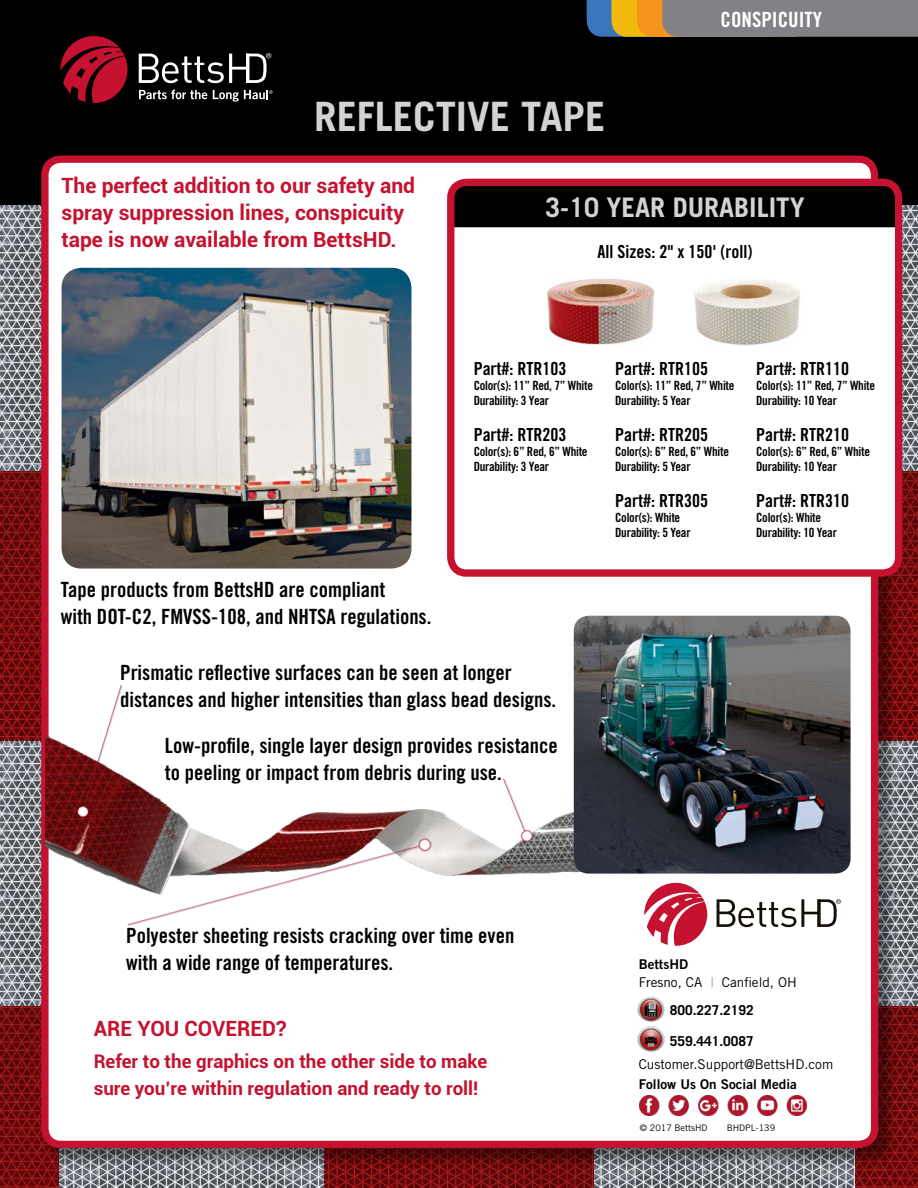
<style>
.page{position:relative;width:918px;height:1188px;background:#fff}
.page>*{position:absolute;margin:0;border:0;box-sizing:border-box;transform-origin:0 0}
.t1{font:700 40.5px "Trade Gothic LT Std";color:#d1d3d4}
.t2{font:700 27px "Trade Gothic LT Std";color:#d1d3d4}
.t3{font:21px/27px "Trade Gothic LT Std Bd Cn 20";color:#000}
.t4{font:700 21px/27px "Roboto";color:#c41230}
.t5{font:21px "Trade Gothic LT Std Bd Cn 20";color:#fff}
.t6{font:700 18.75px/27px "Roboto";color:#c41230}
.t7{font:18px "Trade Gothic LT Std Bd Cn 20";color:#000}
.t8{font:700 13.65px "Trade Gothic LT Std";color:#000}
.t9{font:13.5px "Trade Gothic LT Std";color:#000}
.t10{font:13.5px "Trade Gothic LT Std Bd 2";color:#000}
.t11{font:12.75px/15px "Trade Gothic LT Std Bd Cn 20";letter-spacing:-.02em;color:#000}
.t12{font:9px "Trade Gothic LT Std";color:#000}
.s1{color:#939598}
</style>
<div class="page">
<img style="left:594px;top:1166px;width:262px;height:22px">
<img style="left:58px;top:1166px;width:536px;height:22px">
<img style="left:0;top:205px;width:41px;height:266px">
<img style="left:0;top:471px;width:41px;height:536px">
<img style="left:0;top:1007px;width:57px;height:181px">
<img style="left:902px;top:205px;width:16px;height:266px">
<img style="left:897px;top:471px;width:21px;height:536px">
<img style="left:856px;top:1007px;width:62px;height:181px">
<div style="left:0;top:0;width:918px;height:205px;background:#000"></div>
<div style="left:44px;top:158px;width:853px;height:1008px;background:#000;opacity:.4"></div>
<div style="left:45px;top:159px;width:830px;height:985px;background:#fff;border-radius:16px"></div>
<div style="left:41px;top:156px;width:837px;height:992px;border:7px solid #c41230;border-radius:16px"></div>
<svg style="left:587px;top:0;width:331px;height:37px;background:#8b8576"></svg>
<svg style="left:139px;top:90px;width:68px;height:9px"></svg>
<svg style="left:213px;top:90px;width:60px;height:12px"></svg>
<svg style="left:60px;top:36px;width:68px;height:67px"></svg>
<svg style="left:139px;top:53px;width:132px;height:30px"></svg>
<img style="left:640px;top:1096px;width:167px;height:20px">
<div style="left:451px;top:181px;width:447px;height:394px;background:#fff;border-radius:16px"></div>
<div style="left:455px;top:187px;width:439px;height:40px;background:#000"></div>
<div style="left:447px;top:179px;width:455px;height:398px;border:7px solid #c41230;border-radius:16px"></div>
<img style="left:547px;top:278px;width:108px;height:67px">
<img style="left:694px;top:280px;width:106px;height:66px">
<img style="left:62px;top:268px;width:349px;height:301px">
<img style="left:46px;top:657px;width:528px;height:249px">
<img style="left:574px;top:616px;width:277px;height:258px">
<img style="left:58px;top:680px;width:79px;height:157px">
<img style="left:486px;top:773px;width:62px;height:85px">
<img style="left:123px;top:821px;width:330px;height:105px">
<div style="left:619px;top:857px;width:247px;height:114px;background:#fff;opacity:.3"></div>
<svg style="left:644px;top:883px;width:63px;height:63px"></svg>
<svg style="left:717px;top:899px;width:124px;height:28px"></svg>
<img style="left:637px;top:996px;width:28px;height:26px">
<img style="left:637px;top:1026px;width:28px;height:26px">
<h1 class="t1" style="left:314px;top:91px;width:293px">REFLECTIVE TAPE</h1>
<p class="t5" style="left:721px;top:7px;width:103px">CONSPICUITY</p>
<p class="t4" style="left:62px;top:171px;width:355px">The perfect addition to our safety and spray suppression lines, conspicuity tape is now available from BettsHD.</p>
<p class="t2" style="left:545px;top:191px;width:261px">3-10 YEAR DURABILITY</p>
<p class="t7" style="left:598px;top:241px;width:156px">All Sizes: 2" x 150' (roll)</p>
<p class="t7" style="left:474px;top:357px;width:94px">Part#: RTR103</p>
<p class="t11" style="left:474px;top:378px;width:121px">Color(s): 11” Red, 7” White<br>Durability: 3 Year</p>
<p class="t7" style="left:474px;top:423px;width:94px">Part#: RTR203</p>
<p class="t11" style="left:474px;top:444px;width:115px">Color(s): 6” Red, 6” White<br>Durability: 3 Year</p>
<p class="t7" style="left:615px;top:357px;width:94px">Part#: RTR105</p>
<p class="t11" style="left:615px;top:378px;width:121px">Color(s): 11” Red, 7” White<br>Durability: 5 Year</p>
<p class="t7" style="left:615px;top:423px;width:94px">Part#: RTR205</p>
<p class="t11" style="left:615px;top:444px;width:115px">Color(s): 6” Red, 6” White<br>Durability: 5 Year</p>
<p class="t7" style="left:615px;top:489px;width:94px">Part#: RTR305</p>
<p class="t11" style="left:615px;top:510px;width:77px">Color(s): White<br>Durability: 5 Year</p>
<p class="t7" style="left:756px;top:357px;width:94px">Part#: RTR110</p>
<p class="t11" style="left:756px;top:378px;width:121px">Color(s): 11” Red, 7” White<br>Durability: 10 Year</p>
<p class="t7" style="left:756px;top:423px;width:94px">Part#: RTR210</p>
<p class="t11" style="left:756px;top:444px;width:115px">Color(s): 6” Red, 6” White<br>Durability: 10 Year</p>
<p class="t7" style="left:756px;top:489px;width:94px">Part#: RTR310</p>
<p class="t11" style="left:756px;top:510px;width:82px">Color(s): White<br>Durability: 10 Year</p>
<p class="t3" style="left:61px;top:576px;width:372px">Tape products from BettsHD are compliant<br>with DOT-C2, FMVSS-108, and NHTSA regulations.</p>
<p class="t3" style="left:120px;top:659px;width:438px">Prismatic reflective surfaces can be seen at longer distances and higher intensities than glass bead designs.</p>
<p class="t3" style="left:165px;top:732px;width:394px">Low-profile, single layer design provides resistance to peeling or impact from debris during use.</p>
<p class="t3" style="left:126px;top:922px;width:390px">Polyester sheeting resists cracking over time even with a wide range of temperatures.</p>
<p class="t4" style="left:94px;top:1014px;width:194px">ARE YOU COVERED?</p>
<p class="t6" style="left:94px;top:1047px;width:395px">Refer to the graphics on the other side to make sure you’re within regulation and ready to roll!</p>
<p class="t10" style="left:639px;top:956px;width:51px">BettsHD</p>
<p class="t9" style="left:639px;top:974px;width:160px">Fresno, CA <span class="s1">|</span> Canfield, OH</p>
<p class="t8" style="left:670px;top:1002px;width:85px">800.227.2192</p>
<p class="t8" style="left:670px;top:1032px;width:85px">559.441.0087</p>
<p class="t9" style="left:639px;top:1056px;width:196px">Customer.Support@BettsHD.com</p>
<p class="t10" style="left:639px;top:1075px;width:160px">Follow Us On Social Media</p>
<p class="t12" style="left:640px;top:1122px;width:69px">© 2017 BettsHD</p>
<p class="t12" style="left:727px;top:1122px;width:50px">BHDPL-139</p>
</div>
